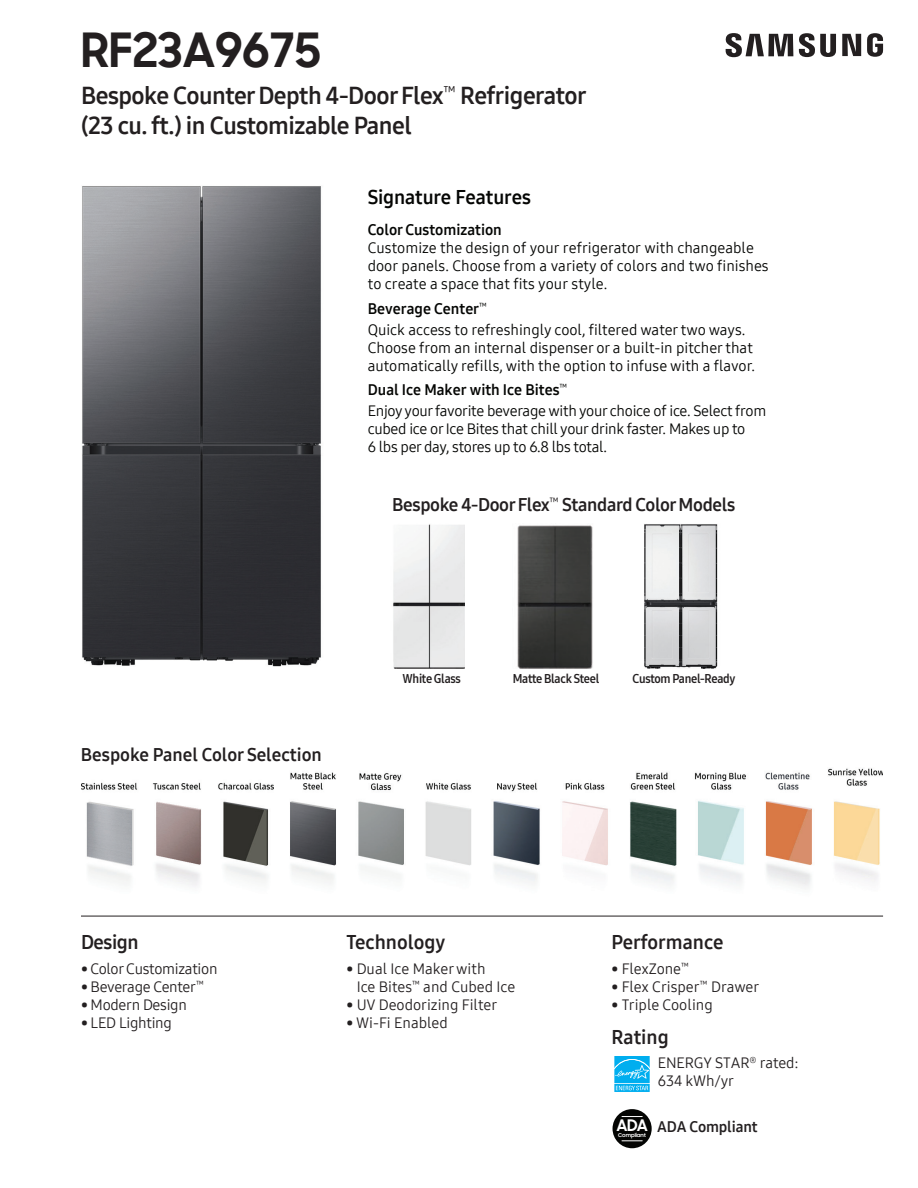
<style>
.page{position:relative;width:918px;height:1188px;background:#fff}
.page>*{position:absolute;margin:0;border:0;box-sizing:border-box;transform-origin:0 0}
.t1{font:700 48px "Samsung Sharp Sans";color:#231f20}
.t2{font:24px/30px "Samsung One 700";letter-spacing:-.02em;color:#231f20}
.t3{font:19.5px "Samsung One 700";color:#231f20}
.t4{font:19.5px "Samsung One 700";letter-spacing:-.005em;color:#040503}
.t5{font:18px "Samsung One 700";letter-spacing:-.02em;color:#231f20}
.t6{font:18px "Samsung One 700";color:#231f20}
.t7{font:15px/18px "Samsung One 400";color:#040503}
.t8{font:15px/18px "Samsung One 400";letter-spacing:-.01em;color:#231f20}
.t9{font:15px/18px "Samsung One 400";letter-spacing:-.02em;color:#040503}
.t10{font:15px "Samsung One 700";color:#040503}
.t11{font:15px "Samsung One 700";letter-spacing:-.01em;color:#231f20}
.t12{font:12.45px "Samsung One 700 C";letter-spacing:-.02em;color:#231f20}
.t13{font:700 7.8px "Samsung Sharp Sans";color:#040503}
.t14{font:700 7.65px "Samsung Sharp Sans";color:#040503}
.t15{font:7.65px "Calibri";color:#040503}
.t16{font:700 5.25px "Samsung Sharp Sans";color:#fff}
.s1{font-family:"Samsung Sharp Sans";font-weight:700;font-size:16.2px;color:#fff}
</style>
<div class="page">
<svg style="left:726px;top:33px;width:157px;height:24px"></svg>
<img style="left:82px;top:186px;width:239px;height:481px">
<div style="left:613px;top:1109px;width:39px;height:39px;background:#040503;border-radius:50%"></div>
<svg style="left:622px;top:1116px;width:20px;height:1px"></svg>
<svg style="left:622px;top:1141px;width:20px;height:1px"></svg>
<svg style="left:614px;top:1056px;width:36px;height:36px"></svg>
<hr style="left:81px;top:916px;width:802px;height:1px;background:#231f20">
<img style="left:81px;top:768px;width:802px;height:119px">
<svg style="left:517px;top:525px;width:76px;height:144px;background:#424241"></svg>
<img style="left:393px;top:524px;width:71px;height:145px">
<img style="left:644px;top:524px;width:74px;height:145px">
<h1 class="t1" style="left:81px;top:15px;width:241px">RF23A9675</h1>
<h2 class="t2" style="left:81px;top:80px;width:507px">Bespoke Counter Depth 4-Door Flex<sup>™</sup> Refrigerator (23 cu. ft.) in Customizable Panel</h2>
<h3 class="t4" style="left:368px;top:184px;width:165px">Signature Features</h3>
<p class="t10" style="left:368px;top:220px;width:136px">Color Customization</p>
<p class="t7" style="left:368px;top:239px;width:403px">Customize the design of your refrigerator with changeable door panels. Choose from a variety of colors and two finishes to create a space that fits your style.</p>
<p class="t10" style="left:368px;top:299px;width:121px">Beverage Center<sup>™</sup></p>
<p class="t7" style="left:368px;top:320px;width:389px">Quick access to refreshingly cool, filtered water two ways.<br>Choose from an internal dispenser or a built-in pitcher that automatically refills, with the option to infuse with a flavor.</p>
<p class="t10" style="left:368px;top:380px;width:201px">Dual Ice Maker with Ice Bites<sup>™</sup></p>
<p class="t9" style="left:368px;top:402px;width:400px">Enjoy your favorite beverage with your choice of ice. Select from cubed ice or Ice Bites that chill your drink faster. Makes up to<br>6 lbs per day, stores up to 6.8 lbs total.</p>
<p class="t15" style="left:453px;top:348px;width:52px">Factory Installed</p>
<p class="t5" style="left:392px;top:492px;width:345px">Bespoke 4-Door Flex<sup>™</sup> Standard Color Models</p>
<p class="t14" style="left:411px;top:502px;width:43px">Navy Glass</p>
<p class="t14" style="left:513px;top:504px;width:66px">Black Matte Steel</p>
<p class="t14" style="left:616px;top:503px;width:70px">Champagne Steel</p>
<p class="t6" style="left:81px;top:743px;width:243px">Bespoke Panel Color Selection</p>
<p class="t14" style="left:406px;top:670px;width:46px">White Glass</p>
<p class="t14" style="left:518px;top:672px;width:43px">Grey Glass</p>
<p class="t14" style="left:622px;top:671px;width:59px">Rose Pink Glass</p>
<p class="t12" style="left:402px;top:670px;width:60px">White Glass</p>
<p class="t12" style="left:513px;top:670px;width:88px">Matte Black Steel</p>
<p class="t12" style="left:632px;top:670px;width:105px">Custom Panel-Ready</p>
<p class="t13" style="left:422px;top:674px;width:45px">Navy Glass</p>
<p class="t13" style="left:526px;top:675px;width:68px">Black Matte Steel</p>
<p class="t13" style="left:632px;top:675px;width:72px">Champagne Steel</p>
<h3 class="t3" style="left:81px;top:929px;width:59px">Design</h3>
<p class="t8" style="left:81px;top:959px;width:138px">• Color Customization</p>
<p class="t8" style="left:81px;top:977px;width:124px">• Beverage Center<sup>™</sup></p>
<p class="t8" style="left:81px;top:995px;width:107px">• Modern Design</p>
<p class="t8" style="left:81px;top:1013px;width:92px">• LED Lighting</p>
<h3 class="t3" style="left:346px;top:929px;width:100px">Technology</h3>
<p class="t8" style="left:357px;top:959px;width:160px;text-indent:-10px">• Dual Ice Maker with<br>Ice Bites<sup>™</sup> and Cubed Ice</p>
<p class="t8" style="left:346px;top:995px;width:152px">• UV Deodorizing Filter</p>
<p class="t8" style="left:346px;top:1013px;width:103px">• Wi-Fi Enabled</p>
<h3 class="t3" style="left:611px;top:929px;width:113px">Performance</h3>
<p class="t8" style="left:611px;top:959px;width:79px">• FlexZone<sup>™</sup></p>
<p class="t8" style="left:611px;top:977px;width:149px">• Flex Crisper<sup>™</sup> Drawer</p>
<p class="t8" style="left:611px;top:995px;width:103px">• Triple Cooling</p>
<h3 class="t3" style="left:611px;top:1024px;width:59px">Rating</h3>
<p class="t8" style="left:658px;top:1054px;width:142px">ENERGY STAR<sup>®</sup> rated:<br>634 kWh/yr</p>
<p class="t11" style="left:616px;top:1117px;width:143px"><span class="s1">ADA</span> ADA Compliant</p>
<p class="t16" style="left:618px;top:1132px;width:29px">Compliant</p>
</div>
